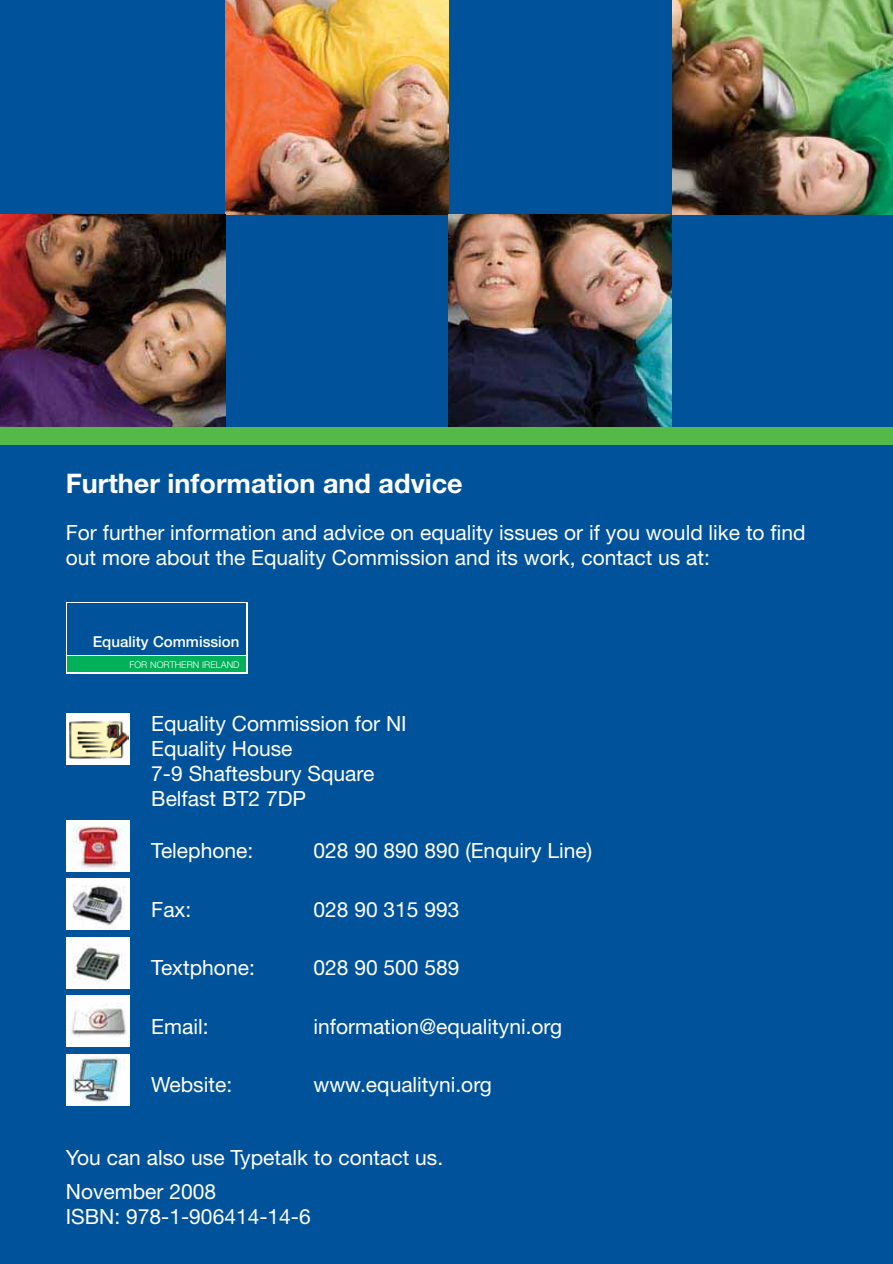
<style>
.page{position:relative;width:893px;height:1264px;background:#fff}
.page>*{position:absolute;margin:0;border:0;box-sizing:border-box;transform-origin:0 0}
.t1{font:700 27px "Helvetica Neue";color:#fff}
.t2{font:21px/25.2px "Helvetica Neue";color:#fff}
.t3{font:500 15px "Helvetica Neue";color:#fff}
.t4{font:300 9.15px "Helvetica Neue";color:#fff}
</style>
<div class="page">
<div style="left:0;top:0;width:892px;height:434px;background:#00539b"></div>
<div style="left:0;top:426px;width:892px;height:838px;background:#00539b"></div>
<img style="left:225px;top:0;width:223px;height:215px">
<img style="left:448px;top:215px;width:223px;height:212px">
<img style="left:672px;top:0;width:220px;height:215px">
<img style="left:0;top:215px;width:225px;height:212px">
<div style="left:0;top:427px;width:892px;height:17px;background:#54b948"></div>
<div style="left:66px;top:602px;width:181px;height:71px;background:#fff"></div>
<div style="left:67px;top:603px;width:179px;height:52px;background:#00539b"></div>
<div style="left:67px;top:656px;width:179px;height:16px;background:#00b15a"></div>
<svg style="left:66px;top:714px;width:64px;height:51px;background:#d5cfb8"></svg>
<img style="left:66px;top:820px;width:64px;height:51px">
<img style="left:66px;top:878px;width:64px;height:51px">
<img style="left:66px;top:937px;width:64px;height:51px">
<img style="left:66px;top:995px;width:64px;height:51px">
<img style="left:66px;top:1054px;width:63px;height:51px">
<p class="t1" style="left:66px;top:474px;width:398px">Further information and advice</p>
<p class="t2" style="left:66px;top:522px;width:740px">For further information and advice on equality issues or if you would like to find out more about the Equality Commission and its work, contact us at:</p>
<p class="t3" style="left:93px;top:636px;width:148px">Equality Commission</p>
<p class="t4" style="left:129px;top:661px;width:111px">FOR NORTHERN IRELAND</p>
<p class="t2" style="left:151px;top:712px;width:257px">Equality Commission for NI<br>Equality House<br>7-9 Shaftesbury Square<br>Belfast BT2 7DP</p>
<p class="t2" style="left:151px;top:840px;width:103px">Telephone:</p>
<p class="t2" style="left:313px;top:840px;width:280px">028 90 890 890 (Enquiry Line)</p>
<p class="t2" style="left:151px;top:899px;width:42px">Fax:</p>
<p class="t2" style="left:313px;top:899px;width:147px">028 90 315 993</p>
<p class="t2" style="left:151px;top:957px;width:105px">Textphone:</p>
<p class="t2" style="left:313px;top:957px;width:147px">028 90 500 589</p>
<p class="t2" style="left:151px;top:1016px;width:59px">Email:</p>
<p class="t2" style="left:313px;top:1016px;width:250px">information@equalityni.org</p>
<p class="t2" style="left:151px;top:1074px;width:82px">Website:</p>
<p class="t2" style="left:313px;top:1074px;width:180px">www.equalityni.org</p>
<p class="t2" style="left:66px;top:1142px;width:378px;line-height:34.2px">You can also use Typetalk to contact us.<br>November 2008</p>
<p class="t2" style="left:66px;top:1206px;width:246px">ISBN: 978-1-906414-14-6</p>
</div>
